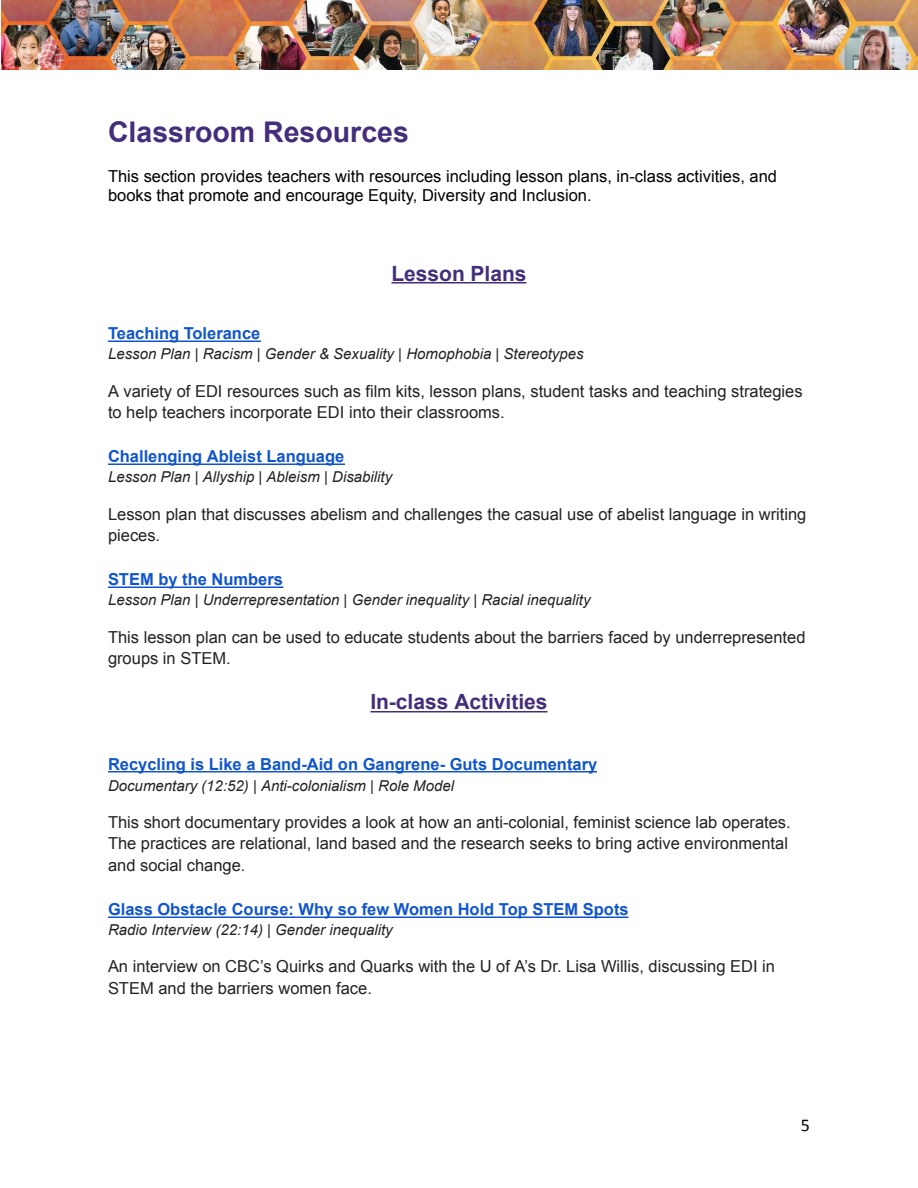
<style>
.page{position:relative;width:918px;height:1188px;background:#fff}
.page>*{position:absolute;margin:0;border:0;box-sizing:border-box;transform-origin:0 0}
.t1{font:700 28.5px "Arial";color:#442d7b}
.t2{font:700 21px "Arial";color:#442d7b}
.t3{font:18px "Calibri";color:#000}
.t4{font:16.5px/21.8px "Arial";color:#222}
.t5{font:700 16.5px "Arial";color:#15c}
.t6{font:16.5px/18.9px "Arial";color:#000}
.t7{font:italic 15px "Arial";color:#222}
</style>
<div class="page">
<hr style="left:392px;top:282px;width:134px;height:2px;background:#442d7b">
<hr style="left:108px;top:341px;width:153px;height:1px;background:#15c">
<hr style="left:108px;top:463px;width:237px;height:2px;background:#15c">
<hr style="left:108px;top:586px;width:176px;height:2px;background:#15c">
<hr style="left:370px;top:711px;width:177px;height:1px;background:#442d7b">
<hr style="left:108px;top:771px;width:489px;height:1px;background:#15c">
<hr style="left:108px;top:916px;width:520px;height:2px;background:#15c">
<img style="left:1px;top:0;width:917px;height:70px">
<h1 class="t1" style="left:108px;top:116px;width:302px">Classroom Resources</h1>
<p class="t6" style="left:108px;top:167px;width:671px">This section provides teachers with resources including lesson plans, in-class activities, and books that promote and encourage Equity, Diversity and Inclusion.</p>
<p class="t2" style="left:391px;top:262px;width:137px">Lesson Plans</p>
<p class="t5" style="left:108px;top:324px;width:154px">Teaching Tolerance</p>
<p class="t7" style="left:108px;top:346px;width:477px">Lesson Plan | Racism | Gender &amp; Sexuality | Homophobia | Stereotypes</p>
<p class="t4" style="left:108px;top:380px;width:696px">A variety of EDI resources such as film kits, lesson plans, student tasks and teaching strategies to help teachers incorporate EDI into their classrooms.</p>
<p class="t5" style="left:108px;top:447px;width:238px">Challenging Ableist Language</p>
<p class="t7" style="left:108px;top:469px;width:286px">Lesson Plan | Allyship | Ableism | Disability</p>
<p class="t4" style="left:108px;top:503px;width:700px">Lesson plan that discusses abelism and challenges the casual use of abelist language in writing pieces.</p>
<p class="t5" style="left:108px;top:570px;width:176px">STEM by the Numbers</p>
<p class="t7" style="left:108px;top:592px;width:484px">Lesson Plan | Underrepresentation | Gender inequality | Racial inequality</p>
<p class="t4" style="left:108px;top:626px;width:699px">This lesson plan can be used to educate students about the barriers faced by underrepresented groups in STEM.</p>
<p class="t2" style="left:370px;top:690px;width:179px">In-class Activities</p>
<p class="t5" style="left:108px;top:755px;width:491px">Recycling is Like a Band-Aid on Gangrene- Guts Documentary</p>
<p class="t7" style="left:108px;top:777px;width:348px">Documentary (12:52) | Anti-colonialism | Role Model</p>
<p class="t4" style="left:108px;top:811px;width:684px">This short documentary provides a look at how an anti-colonial, feminist science lab operates.<br>The practices are relational, land based and the research seeks to bring active environmental and social change.</p>
<p class="t5" style="left:108px;top:900px;width:522px">Glass Obstacle Course: Why so few Women Hold Top STEM Spots</p>
<p class="t7" style="left:108px;top:922px;width:286px">Radio Interview (22:14) | Gender inequality</p>
<p class="t4" style="left:108px;top:956px;width:669px">An interview on CBC’s Quirks and Quarks with the U of A’s Dr. Lisa Willis, discussing EDI in<br>STEM and the barriers women face.</p>
<p class="t3" style="left:801px;top:1117px;width:11px">5</p>
</div>
